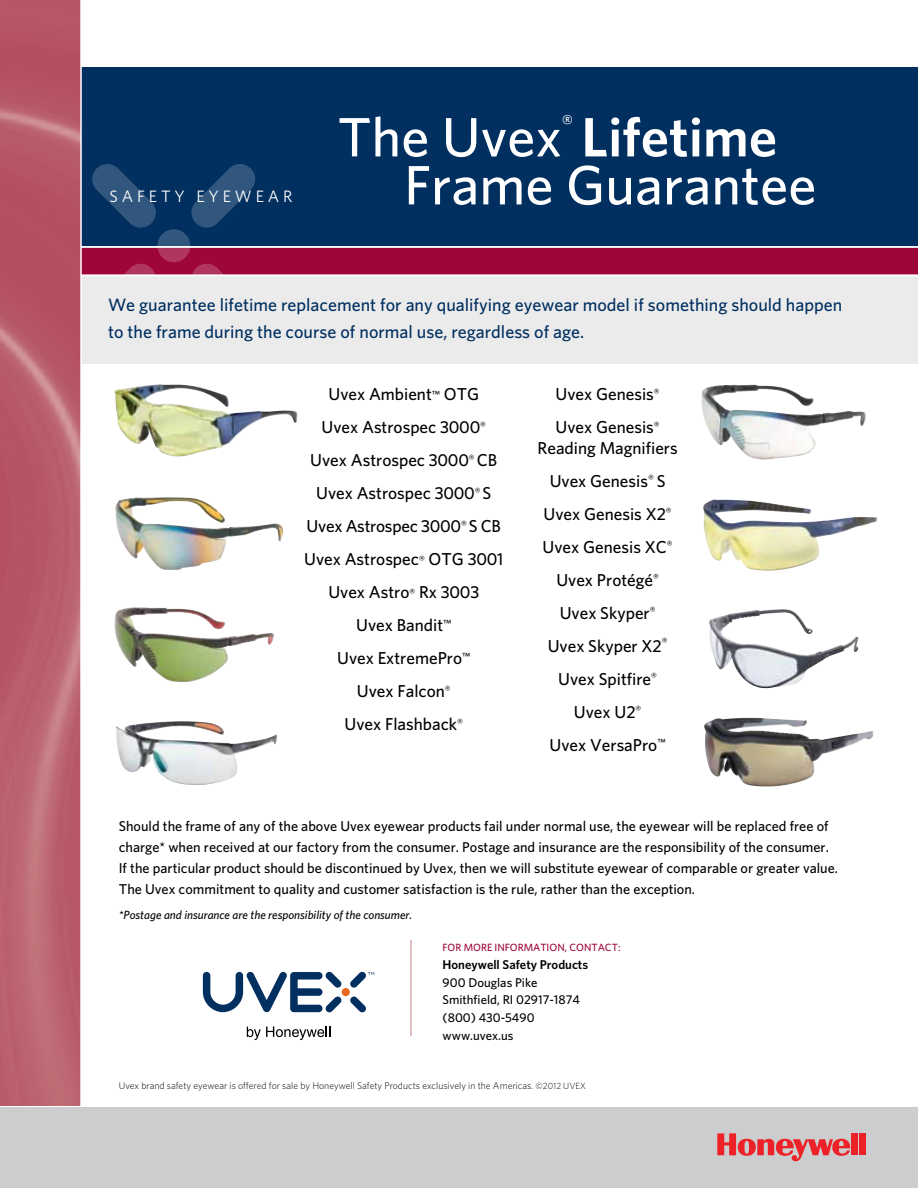
<style>
.page{position:relative;width:918px;height:1188px;background:#fff}
.page>*{position:absolute;margin:0;border:0;box-sizing:border-box;transform-origin:0 0}
.t1{font:600 55.5px "Whitney";color:#fff}
.t2{font:500 55.5px "Whitney";color:#fff}
.t3{font:500 19.95px "Whitney";color:#fff}
.t4{font:500 18px/27px "Whitney";color:#002f60}
.t5{font:500 17.25px/33px "Whitney";color:#000;text-align:center}
.t6{font:16.5px "Whitney";letter-spacing:.235em;color:#fff}
.t7{font:500 14.25px/21px "Whitney";color:#000}
.t8{font:500 12.75px/17.9px "Whitney";color:#000}
.t9{font:600 12.75px "Whitney";color:#000}
.t10{font:italic 500 12px "Whitney";color:#000}
.t11{font:500 10.5px "Whitney";color:#9d053b}
.t12{font:300 9.75px "Whitney";color:#000}
.s1{font-weight:500}
.s2{font-size:10.35px}
.s3{font-size:9px}
</style>
<div class="page">
<svg style="left:203px;top:972px;width:171px;height:40px"></svg>
<svg style="left:247px;top:1027px;width:83px;height:13px"></svg>
<hr style="left:410px;top:940px;width:2px;height:96px;background:#dbacac">
<img style="left:701px;top:385px;width:165px;height:75px">
<div style="left:74px;top:200px;width:844px;height:163px;background:#ebebec"></div>
<div style="left:76px;top:68px;width:842px;height:185px;background:#002f60"></div>
<div style="left:81px;top:248px;width:837px;height:27px;background:#9d053b"></div>
<img style="left:0;top:0;width:80px;height:1105px">
<hr style="left:80px;top:0;width:2px;height:1188px;background:#fff">
<hr style="left:81px;top:246px;width:837px;height:2px;background:#fff">
<hr style="left:81px;top:275px;width:837px;height:1px;background:#fff">
<img style="left:704px;top:718px;width:169px;height:69px">
<img style="left:116px;top:721px;width:162px;height:64px">
<img style="left:114px;top:607px;width:160px;height:76px">
<img style="left:115px;top:497px;width:169px;height:73px">
<img style="left:703px;top:500px;width:175px;height:70px">
<img style="left:709px;top:609px;width:150px;height:80px">
<img style="left:114px;top:385px;width:184px;height:71px">
<svg style="left:92px;top:164px;width:163px;height:111px"></svg>
<div style="left:0;top:1107px;width:918px;height:81px;background:#cbcdce"></div>
<svg style="left:717px;top:1133px;width:133px;height:28px"></svg>
<div style="left:852px;top:1133px;width:6px;height:22px;background:#ed2128"></div>
<div style="left:860px;top:1133px;width:6px;height:22px;background:#ed2128"></div>
<p class="t6" style="left:110px;top:185px;width:185px">SAFETY EYEWEAR</p>
<h2 class="t3" style="left:562px;top:109px;width:13px">®</h2>
<h1 class="t1" style="left:338px;top:100px;width:441px"><span class="s1">The Uvex</span> Lifetime</h1>
<h1 class="t2" style="left:404px;top:148px;width:414px">Frame Guarantee</h1>
<p class="t4" style="left:108px;top:291px;width:736px">We guarantee lifetime replacement for any qualifying eyewear model if something should happen to the frame during the course of normal use, regardless of age.</p>
<p class="t5" style="left:304px;top:378px;width:201px">Uvex Ambient<span class="s2">™</span> OTG<br>Uvex Astrospec 3000<sup>®<br></sup>Uvex Astrospec 3000<sup>®</sup> CB<br>Uvex Astrospec 3000<sup>®</sup> S<br>Uvex Astrospec 3000<sup>®</sup> S CB<br>Uvex Astrospec<span class="s2">®</span> OTG 3001<br>Uvex Astro<span class="s2">®</span> Rx 3003<br>Uvex Bandit<sup>™<br></sup>Uvex ExtremePro<sup>™<br></sup>Uvex Falcon<sup>®<br></sup>Uvex Flashback<sup>®</sup></p>
<p class="t5" style="left:556px;top:378px;width:106px;text-align:left">Uvex Genesis<sup>®<br></sup>Uvex Genesis<sup>®</sup></p>
<p class="t5" style="left:538px;top:431px;width:142px">Reading Magnifiers<br>Uvex Genesis<sup>®</sup> S<br>Uvex Genesis X2<sup>®<br></sup>Uvex Genesis XC<sup>®<br></sup>Uvex Protégé<sup>®<br></sup>Uvex Skyper<sup>®<br></sup>Uvex Skyper X2<sup>®<br></sup>Uvex Spitfire<sup>®<br></sup>Uvex U2<sup>®<br></sup>Uvex VersaPro<sup>™</sup></p>
<p class="t7" style="left:119px;top:815px;width:721px">Should the frame of any of the above Uvex eyewear products fail under normal use, the eyewear will be replaced free of charge* when received at our factory from the consumer. Postage and insurance are the responsibility of the consumer.<br>If the particular product should be discontinued by Uvex, then we will substitute eyewear of comparable or greater value.<br>The Uvex commitment to quality and customer satisfaction is the rule, rather than the exception.</p>
<p class="t10" style="left:119px;top:907px;width:295px">*Postage and insurance are the responsibility of the consumer.</p>
<p class="t11" style="left:443px;top:940px;width:179px">FOR MORE INFORMATION, CONTACT:</p>
<p class="t9" style="left:443px;top:956px;width:147px">Honeywell Safety Products</p>
<p class="t8" style="left:443px;top:973px;width:139px">900 Douglas Pike<br>Smithfield, RI 02917-1874 (800) 430-5490 www.uvex.us</p>
<p class="t12" style="left:119px;top:1079px;width:469px">Uvex brand safety eyewear is offered for sale by Honeywell Safety Products exclusively in the Americas. <span class="s3">©2012 UVEX</span></p>
</div>
